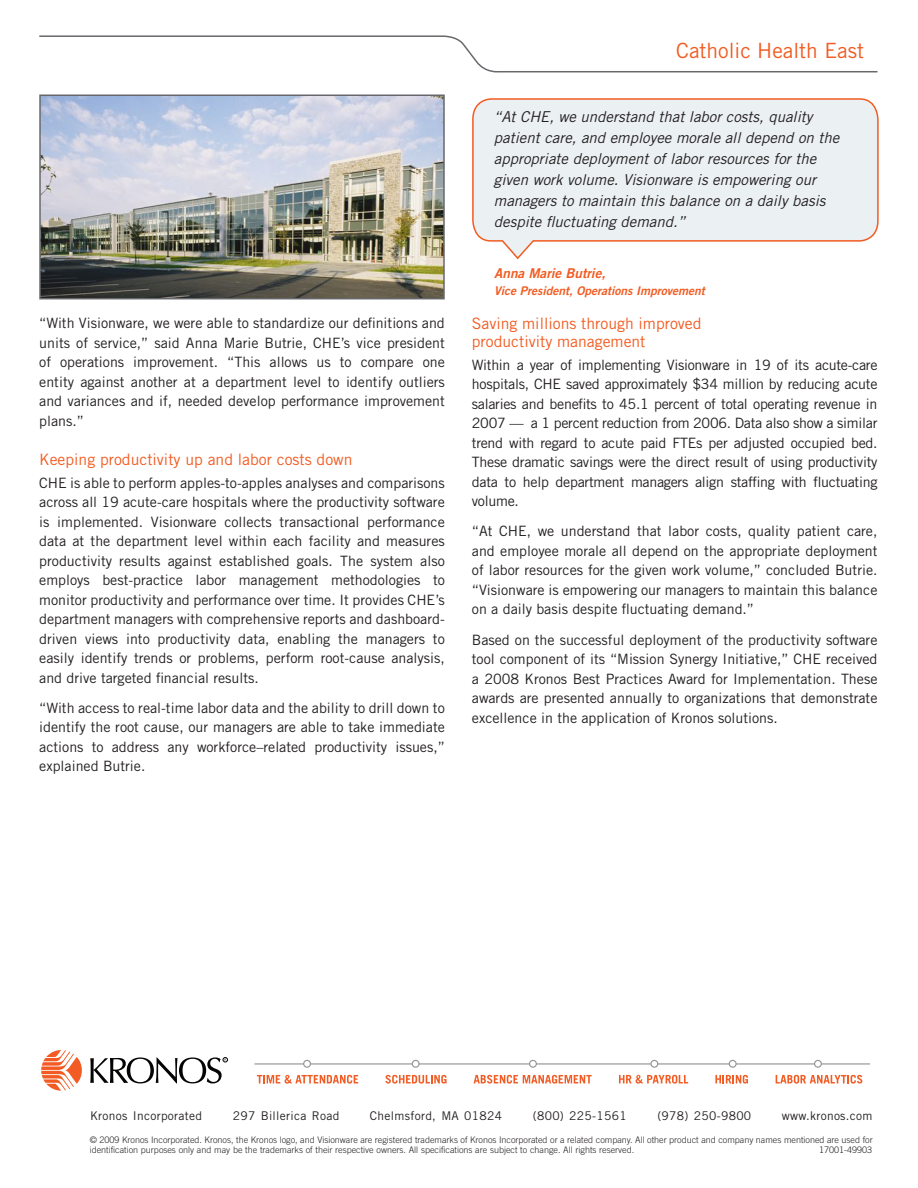
<style>
.page{position:relative;width:918px;height:1188px;background:#fff}
.page>*{position:absolute;margin:0;border:0;box-sizing:border-box;transform-origin:0 0}
.Title-_back_side{font:21px "Trade Gothic LT Std";color:#f25b21}
.Subhead{font:15.75px/18px "Trade Gothic LT Std";color:#f25b21}
.t1{font:italic 15px/21px "Trade Gothic LT Std";color:#231f20}
.Body{font:14.25px/19.5px "Trade Gothic LT Std";color:#231f20;text-align:justify}
.Quote_Name{font:13.5px "Trade Gothic LT Std Bd 2 Obl";color:#f25b21}
.t2{font:12px "Trade Gothic LT Std";letter-spacing:.025em;color:#231f20}
.Quote_Position{font:12px "Trade Gothic LT Std Bd 2 Obl";color:#f25b21}
.Disclaimer{font:300 9px/10.5px "Trade Gothic LT Std";color:#231f20}
</style>
<div class="page">
<hr style="left:254px;top:1063px;width:616px;height:2px;background:#939698">
<div style="left:303px;top:1060px;width:8px;height:8px;background:#fff;border:1px solid #939698;border-radius:50%"></div>
<div style="left:412px;top:1060px;width:8px;height:8px;background:#fff;border:1px solid #939698;border-radius:50%"></div>
<div style="left:529px;top:1060px;width:8px;height:8px;background:#fff;border:1px solid #939698;border-radius:50%"></div>
<div style="left:650px;top:1060px;width:8px;height:8px;background:#fff;border:1px solid #939698;border-radius:50%"></div>
<div style="left:729px;top:1060px;width:8px;height:8px;background:#fff;border:1px solid #939698;border-radius:50%"></div>
<div style="left:814px;top:1060px;width:8px;height:8px;background:#fff;border:1px solid #939698;border-radius:50%"></div>
<svg style="left:41px;top:1050px;width:41px;height:41px"></svg>
<svg style="left:90px;top:1057px;width:138px;height:26px"></svg>
<svg style="left:257px;top:1075px;width:101px;height:9px"></svg>
<svg style="left:385px;top:1075px;width:62px;height:9px"></svg>
<svg style="left:474px;top:1075px;width:118px;height:9px"></svg>
<svg style="left:619px;top:1075px;width:69px;height:9px"></svg>
<svg style="left:715px;top:1075px;width:33px;height:9px"></svg>
<svg style="left:776px;top:1075px;width:86px;height:9px"></svg>
<svg style="left:39px;top:35px;width:839px;height:38px"></svg>
<img style="left:42px;top:97px;width:400px;height:199px">
<div style="left:39px;top:94px;width:406px;height:205px;border:2px solid #67686c"></div>
<svg style="left:472px;top:98px;width:407px;height:162px;background:#edeeee"></svg>
<p class="Title-_back_side" style="left:676px;top:38px;width:189px">Catholic Health East</p>
<p class="t1" style="left:494px;top:106px;width:347px">“At CHE, we understand that labor costs, quality patient care, and employee morale all depend on the appropriate deployment of labor resources for the given work volume. Visionware is empowering our managers to maintain this balance on a daily basis despite fluctuating demand.”</p>
<p class="Body" style="left:39px;top:313px;width:407px">“With Visionware, we were able to standardize our definitions and units of service,” said Anna Marie Butrie, CHE’s vice president of operations improvement. “This allows us to compare one entity against another at a department level to identify outliers and variances and if, needed develop performance improvement plans.”</p>
<p class="Subhead" style="left:39px;top:451px;width:315px">Keeping productivity up and labor costs down</p>
<p class="Body" style="left:39px;top:473px;width:407px">CHE is able to perform apples-to-apples analyses and comparisons across all 19 acute-care hospitals where the productivity software is implemented. Visionware collects transactional performance data at the department level within each facility and measures productivity results against established goals. The system also employs best-practice labor management methodologies to monitor productivity and performance over time. It provides CHE’s department managers with comprehensive reports and dashboard&shy;driven views into productivity data, enabling the managers to easily identify trends or problems, perform root-cause analysis, and drive targeted financial results.</p>
<p class="Body" style="left:39px;top:698px;width:407px">“With access to real-time labor data and the ability to drill down to identify the root cause, our managers are able to take immediate actions to address any workforce–related productivity issues,” explained Butrie.</p>
<p class="Quote_Name" style="left:494px;top:265px;width:113px">Anna Marie Butrie,</p>
<p class="Quote_Position" style="left:494px;top:283px;width:212px">Vice President, Operations Improvement</p>
<p class="Subhead" style="left:472px;top:315px;width:231px">Saving millions through improved productivity management</p>
<p class="Body" style="left:472px;top:355px;width:407px">Within a year of implementing Visionware in 19 of its acute-care hospitals, CHE saved approximately $34 million by reducing acute salaries and benefits to 45.1 percent of total operating revenue in 2007 — a 1 percent reduction from 2006. Data also show a similar trend with regard to acute paid FTEs per adjusted occupied bed.<br>These dramatic savings were the direct result of using productivity data to help department managers align staffing with fluctuating volume.</p>
<p class="Body" style="left:472px;top:521px;width:407px">“At CHE, we understand that labor costs, quality patient care, and employee morale all depend on the appropriate deployment of labor resources for the given work volume,” concluded Butrie. “Visionware is empowering our managers to maintain this balance on a daily basis despite fluctuating demand.”</p>
<p class="Body" style="left:472px;top:630px;width:407px">Based on the successful deployment of the productivity software tool component of its “Mission Synergy Initiative,” CHE received a 2008 Kronos Best Practices Award for Implementation. These awards are presented annually to organizations that demonstrate excellence in the application of Kronos solutions.</p>
<p class="t2" style="left:90px;top:1108px;width:114px">Kronos Incorporated</p>
<p class="t2" style="left:233px;top:1108px;width:108px">297 Billerica Road</p>
<p class="t2" style="left:370px;top:1108px;width:134px">Chelmsford, MA 01824</p>
<p class="t2" style="left:533px;top:1108px;width:95px">(800) 225-1561</p>
<p class="t2" style="left:657px;top:1108px;width:95px">(978) 250-9800</p>
<p class="t2" style="left:782px;top:1108px;width:92px">www.kronos.com</p>
<p class="Disclaimer" style="left:90px;top:1134px;width:784px">© 2009 Kronos Incorporated. Kronos, the Kronos logo, and Visionware are registered trademarks of Kronos Incorporated or a related company. All other product and company names mentioned are used for identification purposes only and may be the trademarks of their respective owners. All specifications are subject to change. All rights reserved.</p>
<p class="Disclaimer" style="left:819px;top:1145px;width:55px">17001-49903</p>
</div>
